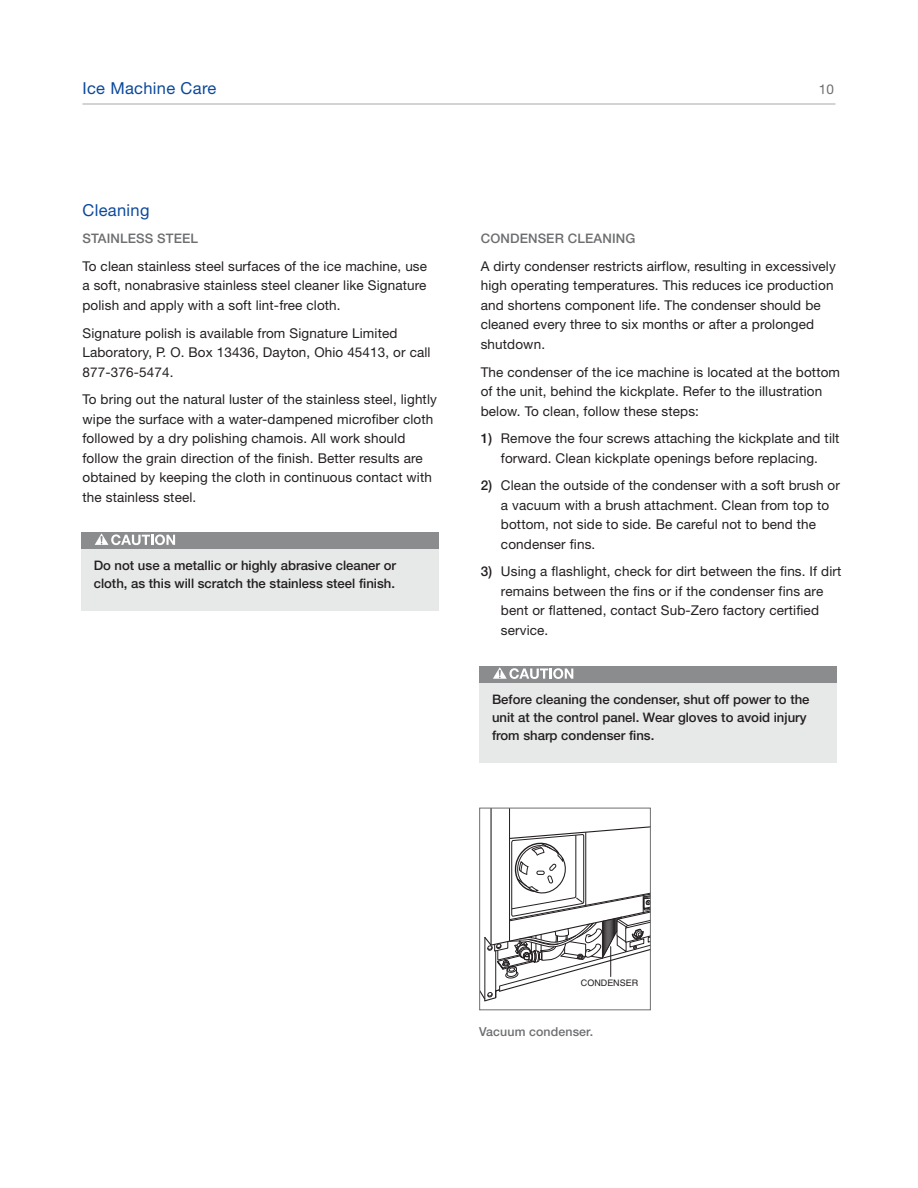
<style>
.page{position:relative;width:918px;height:1188px;background:#fff}
.page>*{position:absolute;margin:0;border:0;box-sizing:border-box;transform-origin:0 0}
.t1{font:16.5px "Helvetica Neue LT Std";letter-spacing:.02em;color:#0c499c}
.t2{font:13.5px/19.5px "Helvetica Neue LT Std";letter-spacing:.01em;color:#231f20}
.t3{font:13.5px "Helvetica Neue LT Std";color:#6d6e70}
.t4{font:500 13.2px/18px "Helvetica Neue LT Std";color:#231f20}
.t5{font:500 13.2px "Helvetica Neue LT Std";letter-spacing:.01em;color:#6d6e70}
.t6{font:500 12.3px "Helvetica Neue LT Std";letter-spacing:.01em;color:#6d6e70}
.t7{font:9px "Helvetica";color:#231f20}
.s1{font-weight:500}
</style>
<div class="page">
<hr style="left:82px;top:104px;width:754px;height:1px;background:#a7a9ac">
<div style="left:81px;top:532px;width:358px;height:78px;background:#e7e8e8"></div>
<div style="left:81px;top:532px;width:358px;height:17px;background:#8a8c8e"></div>
<svg style="left:95px;top:534px;width:80px;height:11px"></svg>
<div style="left:479px;top:666px;width:358px;height:96px;background:#e7e8e8"></div>
<div style="left:479px;top:666px;width:358px;height:17px;background:#8a8c8e"></div>
<svg style="left:493px;top:667px;width:80px;height:12px"></svg>
<hr style="left:509px;top:808px;width:1px;height:133px;background:#231f20">
<hr style="left:491px;top:808px;width:1px;height:137px;background:#231f20">
<svg style="left:481px;top:823px;width:168px;height:179px"></svg>
<div style="left:479px;top:808px;width:172px;height:202px;border:1px solid #6d6e70"></div>
<p class="t1" style="left:82px;top:82px;width:135px">Ice Machine Care</p>
<p class="t3" style="left:819px;top:84px;width:17px">10</p>
<p class="t1" style="left:82px;top:204px;width:69px">Cleaning</p>
<p class="t5" style="left:82px;top:234px;width:117px">STAINLESS STEEL</p>
<p class="t2" style="left:82px;top:258px;width:346px;text-align:justify">To clean stainless steel surfaces of the ice machine, use a soft, nonabrasive stainless steel cleaner like Signature polish and apply with a soft lint-free cloth.</p>
<p class="t2" style="left:82px;top:325px;width:350px">Signature polish is available from Signature Limited<br>Laboratory, P. O. Box 13436, Dayton, Ohio 45413, or call<br>877-376-5474.</p>
<p class="t2" style="left:82px;top:391px;width:356px">To bring out the natural luster of the stainless steel, lightly wipe the surface with a water-dampened microfiber cloth followed by a dry polishing chamois. All work should follow the grain direction of the finish. Better results are obtained by keeping the cloth in continuous contact with the stainless steel.</p>
<p class="t4" style="left:94px;top:558px;width:304px">Do not use a metallic or highly abrasive cleaner or cloth, as this will scratch the stainless steel finish.</p>
<p class="t5" style="left:481px;top:234px;width:156px">CONDENSER CLEANING</p>
<p class="t2" style="left:481px;top:258px;width:357px">A dirty condenser restricts airflow, resulting in excessively high operating temperatures. This reduces ice production and shortens component life. The condenser should be cleaned every three to six months or after a prolonged shutdown.</p>
<p class="t2" style="left:481px;top:364px;width:361px">The condenser of the ice machine is located at the bottom of the unit, behind the kickplate. Refer to the illustration below. To clean, follow these steps:</p>
<p class="t2" style="left:481px;top:430px;width:360px;text-align:center"><span class="s1">1)</span> Remove the four screws attaching the kickplate and tilt forward. Clean kickplate openings before replacing.</p>
<p class="t2" style="left:501px;top:477px;width:341px;text-indent:-20px"><span class="s1">2)</span> Clean the outside of the condenser with a soft brush or a vacuum with a brush attachment. Clean from top to bottom, not side to side. Be careful not to bend the condenser fins.</p>
<p class="t2" style="left:501px;top:563px;width:342px;text-indent:-20px"><span class="s1">3)</span> Using a flashlight, check for dirt between the fins. If dirt remains between the fins or if the condenser fins are bent or flattened, contact Sub-Zero factory certified service.</p>
<p class="t4" style="left:492px;top:692px;width:319px">Before cleaning the condenser, shut off power to the unit at the control panel. Wear gloves to avoid injury from sharp condenser fins.</p>
<p class="t7" style="left:581px;top:980px;width:59px">CONDENSER</p>
<p class="t6" style="left:479px;top:1027px;width:115px">Vacuum condenser.</p>
</div>
